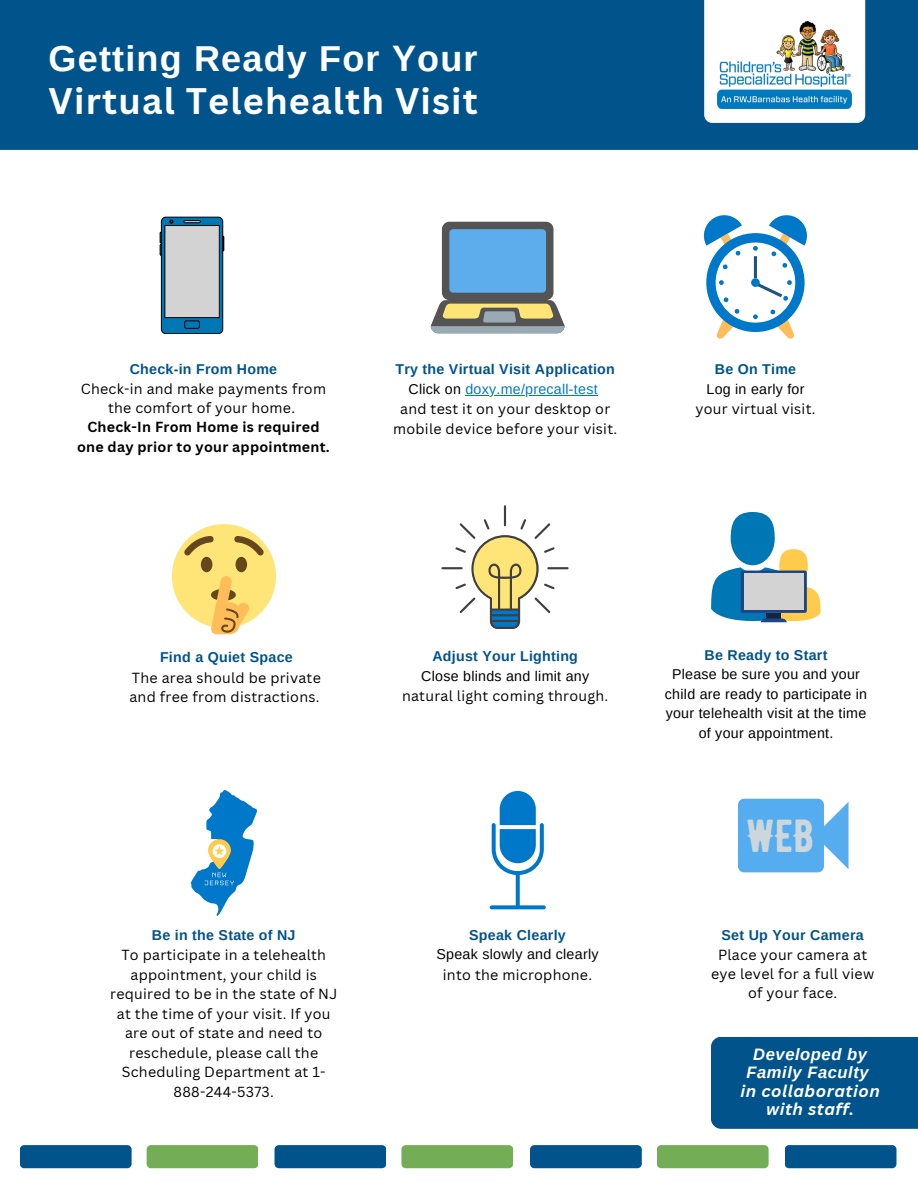
<style>
.page{position:relative;width:918px;height:1188px;background:#fff}
.page>*{position:absolute;margin:0;border:0;box-sizing:border-box;transform-origin:0 0}
.t1{font:46.2px "BERNIER Regular";color:#ccd6dd}
.t2{font:700 36px "Canva Sans";letter-spacing:.035em;color:#fff}
.t3{font:700 36px "Arimo";letter-spacing:.035em;color:#fff}
.t4{font:italic 700 16.65px/18px "Canva Sans";letter-spacing:.035em;color:#fff;text-align:center}
.t5{font:italic 700 16.65px/18px "Arimo";letter-spacing:.035em;color:#fff;text-align:center}
.t6{font:14.25px/19.5px "Canva Sans";letter-spacing:.02em;color:#000;text-align:center}
.t7{font:14.25px/19.5px "Arimo";letter-spacing:.02em;color:#000;text-align:center}
.t8{font:700 14.25px "Arimo";letter-spacing:.02em;color:#01538b}
.t9{font:700 14.25px/19.2px "Canva Sans";letter-spacing:.02em;color:#000;text-align:center}
.t10{font:14.25px "Arimo";letter-spacing:.02em;color:#0078c9}
.s1{color:#000}
</style>
<div class="page">
<div style="left:0;top:0;width:918px;height:150px;background:#00548b"></div>
<svg style="left:704px;top:0;width:161px;height:123px"></svg>
<img style="left:718px;top:22px;width:134px;height:86px">
<div style="left:20px;top:1145px;width:111px;height:23px;background:#01538b;border-radius:4px"></div>
<div style="left:147px;top:1145px;width:111px;height:23px;background:#73ae57;border-radius:4px"></div>
<div style="left:275px;top:1145px;width:111px;height:23px;background:#01538b;border-radius:4px"></div>
<div style="left:401px;top:1145px;width:112px;height:23px;background:#73ae57;border-radius:4px"></div>
<div style="left:530px;top:1145px;width:112px;height:23px;background:#01538b;border-radius:4px"></div>
<div style="left:657px;top:1145px;width:112px;height:23px;background:#73ae57;border-radius:4px"></div>
<div style="left:785px;top:1145px;width:111px;height:23px;background:#01538b;border-radius:4px"></div>
<div style="left:172px;top:524px;width:104px;height:104px;background:#ffe578;border-radius:50%"></div>
<svg style="left:184px;top:536px;width:80px;height:98px"></svg>
<svg style="left:431px;top:222px;width:134px;height:111px"></svg>
<div style="left:706px;top:233px;width:99px;height:99px;background:#0078c9;border-radius:50%"></div>
<div style="left:716px;top:243px;width:79px;height:80px;background:#fff;border-radius:50%"></div>
<hr style="left:754px;top:256px;width:3px;height:22px;background:#24537c">
<svg style="left:753px;top:314px;width:5px;height:5px"></svg>
<svg style="left:753px;top:246px;width:5px;height:5px"></svg>
<svg style="left:719px;top:280px;width:5px;height:5px"></svg>
<svg style="left:716px;top:309px;width:24px;height:30px"></svg>
<svg style="left:769px;top:215px;width:38px;height:42px"></svg>
<svg style="left:723px;top:297px;width:6px;height:6px"></svg>
<svg style="left:782px;top:263px;width:6px;height:5px"></svg>
<svg style="left:723px;top:264px;width:5px;height:6px"></svg>
<svg style="left:751px;top:279px;width:41px;height:22px"></svg>
<svg style="left:703px;top:215px;width:39px;height:41px"></svg>
<svg style="left:770px;top:309px;width:25px;height:30px"></svg>
<svg style="left:441px;top:505px;width:128px;height:124px"></svg>
<div style="left:731px;top:512px;width:44px;height:53px;background:#0077b5;border-radius:50%"></div>
<div style="left:779px;top:549px;width:29px;height:35px;background:#ffcb4c;border-radius:50%"></div>
<svg style="left:711px;top:567px;width:110px;height:55px"></svg>
<svg style="left:191px;top:790px;width:66px;height:126px"></svg>
<svg style="left:738px;top:799px;width:111px;height:73px"></svg>
<svg style="left:490px;top:791px;width:56px;height:118px"></svg>
<div style="left:711px;top:1037px;width:207px;height:91px;background:#00548b"></div>
<svg style="left:161px;top:217px;width:62px;height:117px"></svg>
<div style="left:161px;top:217px;width:62px;height:117px;border:1px solid #000;border-radius:5px"></div>
<div style="left:165px;top:226px;width:54px;height:92px;background:#d3d3d3"></div>
<div style="left:165px;top:225px;width:55px;height:93px;border:1px solid #000"></div>
<div style="left:185px;top:321px;width:14px;height:7px;background:#0077b5;border-radius:2px"></div>
<div style="left:185px;top:321px;width:15px;height:8px;border:1px solid #000;border-radius:2px"></div>
<div style="left:184px;top:220px;width:16px;height:3px;border:1px solid #000"></div>
<svg style="left:169px;top:220px;width:4px;height:4px"></svg>
<svg style="left:222px;top:236px;width:2px;height:15px"></svg>
<svg style="left:160px;top:232px;width:2px;height:24px"></svg>
<hr style="left:465px;top:395px;width:133px;height:1px;background:#0078c9">
<p class="t3" style="left:49px;top:39px;width:430px">Getting Ready For Your</p>
<p class="t2" style="left:49px;top:75px;width:431px">Virtual Telehealth Visit</p>
<p class="t8" style="left:130px;top:361px;width:149px">Check-in From Home</p>
<p class="t6" style="left:81px;top:379px;width:247px">Check-in and make payments from the comfort of your home.</p>
<p class="t9" style="left:77px;top:417px;width:254px">Check-In From Home is required one day prior to your appointment.</p>
<p class="t8" style="left:395px;top:361px;width:221px">Try the Virtual Visit Application</p>
<p class="t10" style="left:409px;top:381px;width:191px"><span class="s1">Click on</span> doxy.me/precall-test</p>
<p class="t6" style="left:393px;top:399px;width:226px">and test it on your desktop or mobile device before your visit.</p>
<p class="t8" style="left:715px;top:361px;width:83px">Be On Time</p>
<p class="t7" style="left:706px;top:379px;width:100px">Log in early for</p>
<p class="t6" style="left:695px;top:399px;width:122px">your virtual visit.</p>
<p class="t8" style="left:160px;top:649px;width:134px">Find a Quiet Space</p>
<p class="t6" style="left:129px;top:667px;width:193px;text-align:left">The area should be private and free from distractions.</p>
<p class="t8" style="left:152px;top:927px;width:145px">Be in the State of NJ</p>
<p class="t6" style="left:110px;top:945px;width:228px">To participate in a telehealth appointment, your child is required to be in the state of NJ at the time of your visit. If you are out of state and need to reschedule, please call the<br>Scheduling Department at 1-<br>888-244-5373.</p>
<p class="t8" style="left:432px;top:648px;width:147px">Adjust Your Lighting</p>
<p class="t7" style="left:421px;top:666px;width:169px">Close blinds and limit any</p>
<p class="t6" style="left:402px;top:686px;width:208px">natural light coming through.</p>
<p class="t8" style="left:469px;top:927px;width:98px">Speak Clearly</p>
<p class="t7" style="left:436px;top:945px;width:164px">Speak slowly and clearly</p>
<p class="t6" style="left:443px;top:964px;width:151px">into the microphone.</p>
<p class="t8" style="left:705px;top:647px;width:124px">Be Ready to Start</p>
<p class="t7" style="left:665px;top:665px;width:204px">Please be sure you and your child are ready to participate in your telehealth visit at the time of your appointment.</p>
<p class="t1" style="left:746px;top:808px;width:70px">WEB</p>
<p class="t8" style="left:722px;top:927px;width:144px">Set Up Your Camera</p>
<p class="t6" style="left:711px;top:945px;width:165px">Place your camera at eye level for a full view of your face.</p>
<p class="t5" style="left:746px;top:1046px;width:124px">Developed by<br>Family Faculty</p>
<p class="t4" style="left:741px;top:1082px;width:141px">in collaboration with staff.</p>
</div>
